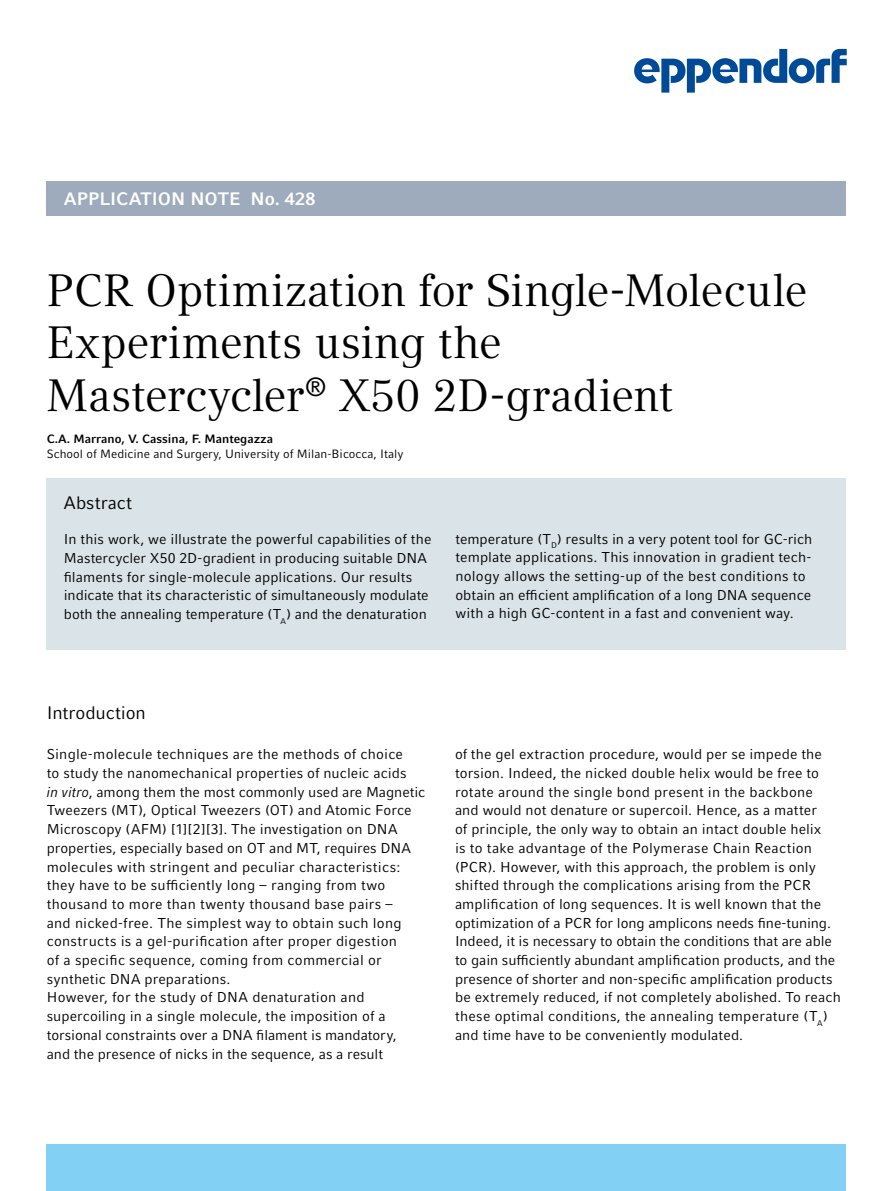
<style>
.page{position:relative;width:893px;height:1191px;background:#fff}
.page>*{position:absolute;margin:0;border:0;box-sizing:border-box;transform-origin:0 0}
._03_Body_Copy_no_pi{font:45px/52.5px "Compatil Textfor Eppendorf";letter-spacing:-.01em;color:#000}
._03_Body_Copy_no_pi-2{font:700 18px "Compatil Factfor Eppendorf";letter-spacing:-.005em;color:#fff}
._03_Subtitle_9_5pt{font:18px "Compatil Factfor Eppendorf";letter-spacing:-.005em;color:#000}
._03_Body_Copy_no_pi-3{font:18px "Compatil Factfor Eppendorf";letter-spacing:.01em;color:#000}
._03_Body_Copy_no_pi-4{font:14.25px/18.8px "Compatil Factfor Eppendorf";letter-spacing:.005em;color:#000}
.t1{font:12px "Compatil Factfor Eppendorf";color:#000}
.t2{font:700 12px "Compatil Factfor Eppendorf";color:#000}
.s1{font-style:italic}
</style>
<div class="page">
<div style="left:47px;top:1144px;width:799px;height:47px;background:#83d0f5"></div>
<svg style="left:634px;top:49px;width:213px;height:44px"></svg>
<div style="left:47px;top:182px;width:799px;height:34px;background:#9eabbc"></div>
<div style="left:47px;top:478px;width:799px;height:171px;background:#dae3e8"></div>
<p class="_03_Body_Copy_no_pi-2" style="left:64px;top:188px;width:253px">APPLICATION NOTE No. 428</p>
<p class="_03_Body_Copy_no_pi" style="left:47px;top:264px;width:763px">PCR Optimization for Single-Molecule</p>
<p class="_03_Body_Copy_no_pi" style="left:47px;top:317px;width:628px">Experiments using the<br>Mastercycler<sup>®</sup> X50 2D-gradient</p>
<p class="t2" style="left:47px;top:432px;width:228px">C.A. Marrano, V. Cassina, F. Mantegazza</p>
<p class="t1" style="left:47px;top:446px;width:358px">School of Medicine and Surgery, University of Milan-Bicocca, Italy</p>
<p class="_03_Body_Copy_no_pi-3" style="left:64px;top:492px;width:70px">Abstract</p>
<p class="_03_Body_Copy_no_pi-4" style="left:64px;top:530px;width:369px">In this work, we illustrate the powerful capabilities of the Mastercycler X50 2D-gradient in producing suitable DNA filaments for single-molecule applications. Our results indicate that its characteristic of simultaneously modulate both the annealing temperature (T<sub>A</sub>) and the denaturation</p>
<p class="_03_Body_Copy_no_pi-4" style="left:455px;top:529px;width:358px">temperature (T<sub>D</sub>) results in a very potent tool for GC-rich template applications. This innovation in gradient tech&shy;nology allows the setting-up of the best conditions to obtain an efficient amplification of a long DNA sequence with a high GC-content in a fast and convenient way.</p>
<p class="_03_Subtitle_9_5pt" style="left:47px;top:702px;width:101px">Introduction</p>
<p class="_03_Body_Copy_no_pi-4" style="left:47px;top:745px;width:380px">Single-molecule techniques are the methods of choice<br>to study the nanomechanical properties of nucleic acids<br><span class="s1">in vitro</span>, among them the most commonly used are Magnetic Tweezers (MT), Optical Tweezers (OT) and Atomic Force Microscopy (AFM) [1][2][3]. The investigation on DNA properties, especially based on OT and MT, requires DNA molecules with stringent and peculiar characteristics: they have to be sufficiently long – ranging from two thousand to more than twenty thousand base pairs –<br>and nicked-free. The simplest way to obtain such long constructs is a gel-purification after proper digestion<br>of a specific sequence, coming from commercial or synthetic DNA preparations.</p>
<p class="_03_Body_Copy_no_pi-4" style="left:47px;top:988px;width:319px">However, for the study of DNA denaturation and</p>
<p class="_03_Body_Copy_no_pi-4" style="left:47px;top:1007px;width:352px">supercoiling in a single molecule, the imposition of a torsional constraints over a DNA filament is mandatory, and the presence of nicks in the sequence, as a result</p>
<p class="_03_Body_Copy_no_pi-4" style="left:455px;top:745px;width:387px">of the gel extraction procedure, would per se impede the torsion. Indeed, the nicked double helix would be free to rotate around the single bond present in the backbone<br>and would not denature or supercoil. Hence, as a matter<br>of principle, the only way to obtain an intact double helix<br>is to take advantage of the Polymerase Chain Reaction (PCR). However, with this approach, the problem is only shifted through the complications arising from the PCR amplification of long sequences. It is well known that the optimization of a PCR for long amplicons needs fine-tuning.<br>Indeed, it is necessary to obtain the conditions that are able to gain sufficiently abundant amplification products, and the presence of shorter and non-specific amplification products be extremely reduced, if not completely abolished. To reach these optimal conditions, the annealing temperature (T<sub>A</sub>) and time have to be conveniently modulated.</p>
</div>
